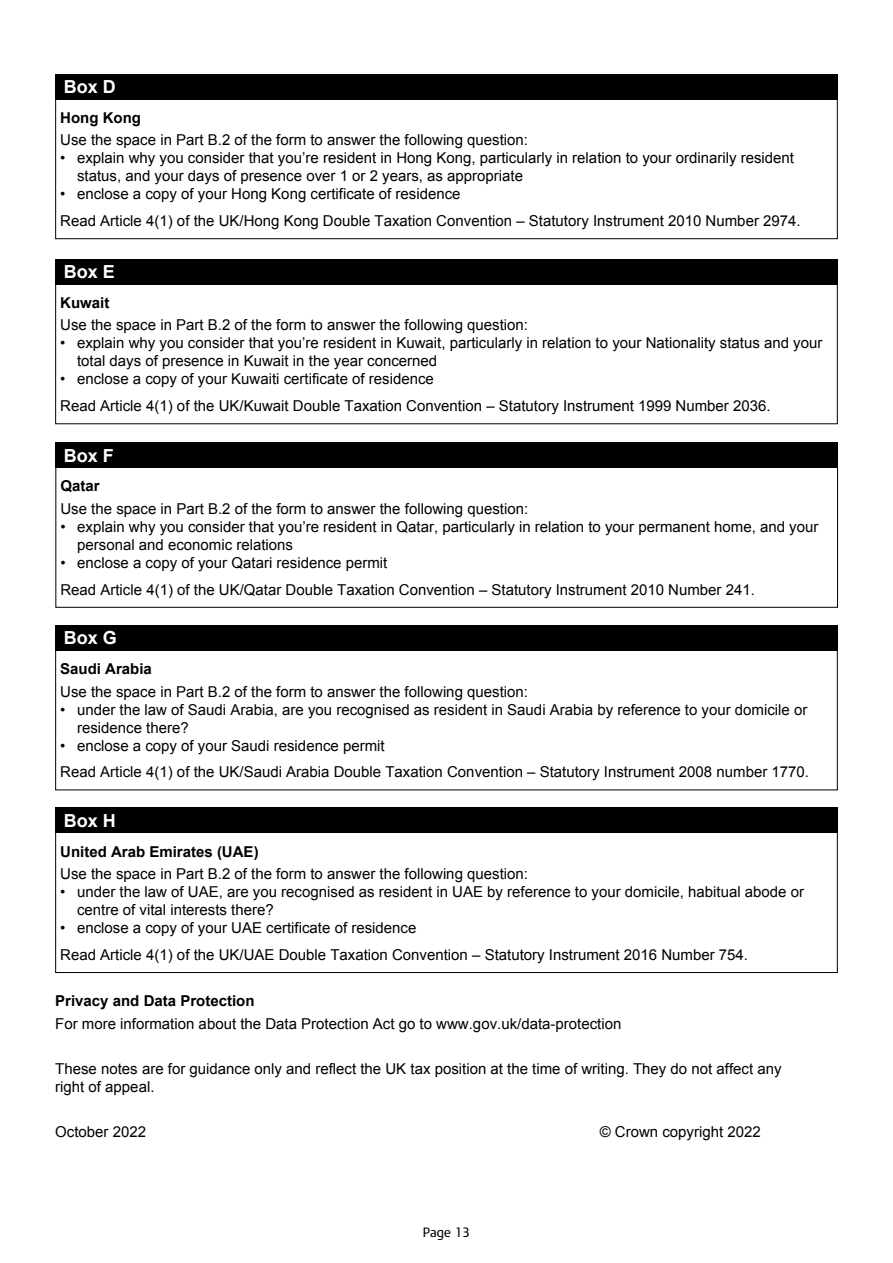
<style>
.page{position:relative;width:893px;height:1263px;background:#fff}
.page>*{position:absolute;margin:0;border:0;box-sizing:border-box;transform-origin:0 0}
.DT_A4_Panel_Heading{font:700 18px "Arial";color:#fff}
.DT_Bodytext{font:15px/18px "Arial";color:#000}
.DT_Bodytext-2{font:700 15px "Arial";color:#000}
.t1{font:12.75px "HMRC Modena";color:#000}
</style>
<div class="page">
<div style="left:55px;top:442px;width:783px;height:26px;background:#000"></div>
<div style="left:55px;top:625px;width:783px;height:26px;background:#000"></div>
<div style="left:55px;top:807px;width:783px;height:26px;background:#000"></div>
<div style="left:55px;top:259px;width:783px;height:26px;background:#000"></div>
<div style="left:55px;top:74px;width:783px;height:25px;background:#000"></div>
<p class="DT_A4_Panel_Heading" style="left:64px;top:75px;width:54px">Box D</p>
<p class="DT_Bodytext-2" style="left:60px;top:108px;width:82px">Hong Kong</p>
<p class="DT_Bodytext" style="left:60px;top:131px;width:469px">Use the space in Part B.2 of the form to answer the following question:</p>
<p class="DT_Bodytext" style="left:77px;top:149px;width:718px;text-indent:-17px">• explain why you consider that you’re resident in Hong Kong, particularly in relation to your ordinarily resident status, and your days of presence over 1 or 2 years, as appropriate</p>
<p class="DT_Bodytext" style="left:60px;top:185px;width:402px">• enclose a copy of your Hong Kong certificate of residence</p>
<p class="DT_Bodytext" style="left:60px;top:212px;width:742px">Read Article 4(1) of the UK/Hong Kong Double Taxation Convention – Statutory Instrument 2010 Number 2974.</p>
<p class="DT_A4_Panel_Heading" style="left:64px;top:260px;width:53px">Box E</p>
<p class="DT_Bodytext-2" style="left:60px;top:293px;width:51px">Kuwait</p>
<p class="DT_Bodytext" style="left:60px;top:316px;width:469px">Use the space in Part B.2 of the form to answer the following question:</p>
<p class="DT_Bodytext" style="left:77px;top:334px;width:747px;text-indent:-17px">• explain why you consider that you’re resident in Kuwait, particularly in relation to your Nationality status and your total days of presence in Kuwait in the year concerned</p>
<p class="DT_Bodytext" style="left:60px;top:370px;width:375px">• enclose a copy of your Kuwaiti certificate of residence</p>
<p class="DT_Bodytext" style="left:60px;top:397px;width:712px">Read Article 4(1) of the UK/Kuwait Double Taxation Convention – Statutory Instrument 1999 Number 2036.</p>
<p class="DT_A4_Panel_Heading" style="left:64px;top:443px;width:52px">Box F</p>
<p class="DT_Bodytext-2" style="left:60px;top:476px;width:41px">Qatar</p>
<p class="DT_Bodytext" style="left:60px;top:500px;width:469px">Use the space in Part B.2 of the form to answer the following question:</p>
<p class="DT_Bodytext" style="left:77px;top:518px;width:743px;text-indent:-17px">• explain why you consider that you’re resident in Qatar, particularly in relation to your permanent home, and your personal and economic relations</p>
<p class="DT_Bodytext" style="left:60px;top:554px;width:328px">• enclose a copy of your Qatari residence permit</p>
<p class="DT_Bodytext" style="left:60px;top:580px;width:696px">Read Article 4(1) of the UK/Qatar Double Taxation Convention – Statutory Instrument 2010 Number 241.</p>
<p class="DT_A4_Panel_Heading" style="left:64px;top:626px;width:55px">Box G</p>
<p class="DT_Bodytext-2" style="left:60px;top:659px;width:93px">Saudi Arabia</p>
<p class="DT_Bodytext" style="left:60px;top:682px;width:469px">Use the space in Part B.2 of the form to answer the following question:</p>
<p class="DT_Bodytext" style="left:77px;top:700px;width:732px;text-indent:-17px">• under the law of Saudi Arabia, are you recognised as resident in Saudi Arabia by reference to your domicile or residence there?</p>
<p class="DT_Bodytext" style="left:60px;top:736px;width:326px">• enclose a copy of your Saudi residence permit</p>
<p class="DT_Bodytext" style="left:60px;top:763px;width:750px">Read Article 4(1) of the UK/Saudi Arabia Double Taxation Convention – Statutory Instrument 2008 number 1770.</p>
<p class="DT_A4_Panel_Heading" style="left:64px;top:809px;width:54px">Box H</p>
<p class="DT_Bodytext-2" style="left:60px;top:841px;width:200px">United Arab Emirates (UAE)</p>
<p class="DT_Bodytext" style="left:60px;top:865px;width:469px">Use the space in Part B.2 of the form to answer the following question:</p>
<p class="DT_Bodytext" style="left:77px;top:883px;width:729px;text-indent:-17px">• under the law of UAE, are you recognised as resident in UAE by reference to your domicile, habitual abode or centre of vital interests there?</p>
<p class="DT_Bodytext" style="left:60px;top:919px;width:358px">• enclose a copy of your UAE certificate of residence</p>
<p class="DT_Bodytext" style="left:60px;top:946px;width:689px">Read Article 4(1) of the UK/UAE Double Taxation Convention – Statutory Instrument 2016 Number 754.</p>
<p class="DT_Bodytext-2" style="left:55px;top:991px;width:201px">Privacy and Data Protection</p>
<p class="DT_Bodytext" style="left:55px;top:1014px;width:568px">For more information about the Data Protection Act go to www.gov.uk/data-protection</p>
<p class="DT_Bodytext" style="left:55px;top:1060px;width:728px">These notes are for guidance only and reflect the UK tax position at the time of writing. They do not affect any right of appeal.</p>
<p class="DT_Bodytext" style="left:55px;top:1123px;width:92px">October 2022</p>
<p class="DT_Bodytext" style="left:600px;top:1123px;width:163px">© Crown copyright 2022</p>
<p class="t1" style="left:423px;top:1224px;width:49px">Page 13</p>
</div>
